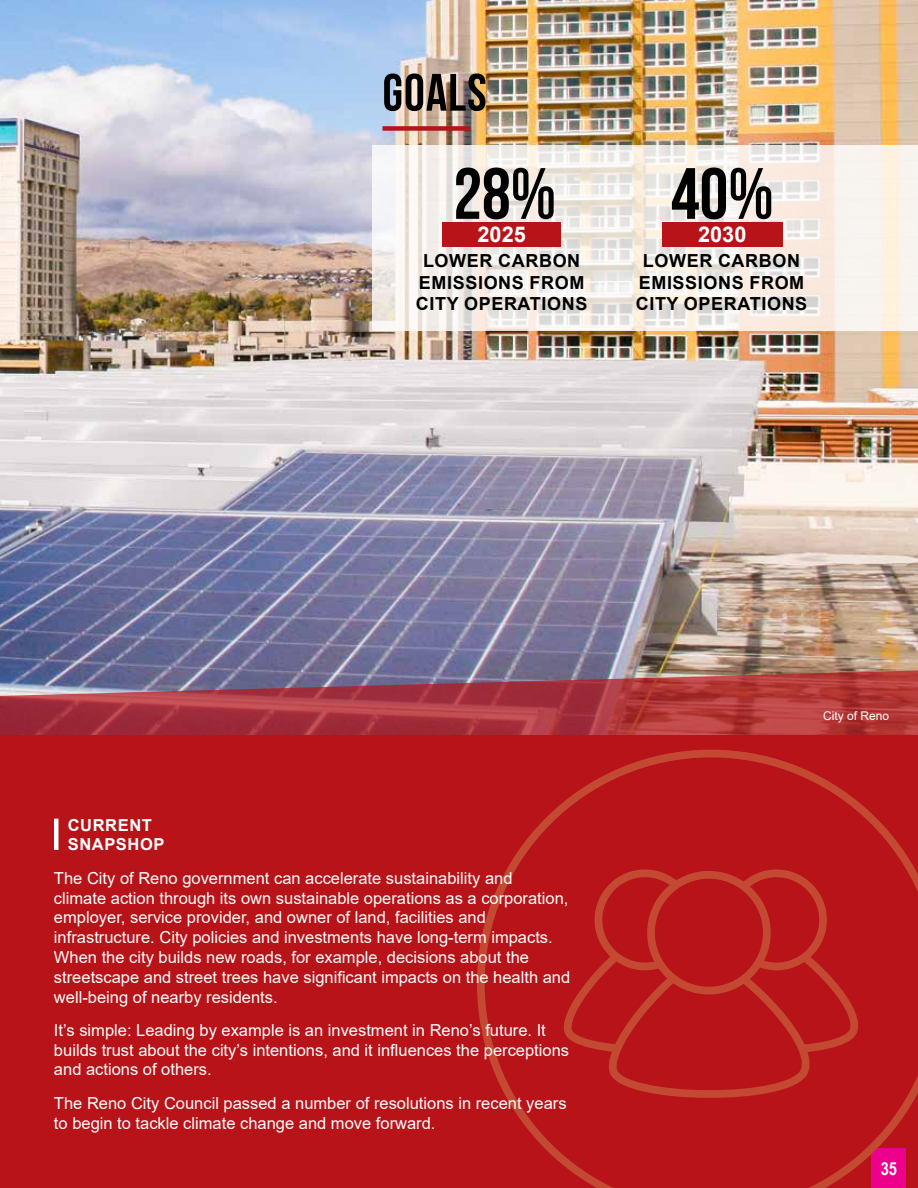
<style>
.page{position:relative;width:918px;height:1188px;background:#fff}
.page>*{position:absolute;margin:0;border:0;box-sizing:border-box;transform-origin:0 0}
.t1{font:72.45px "Bebas Neue";color:#000}
.t2{font:700 52.5px "Bebas Neue";letter-spacing:.02em;color:#000}
.t3{font:700 21.75px "Arial";color:#fff}
.t4{font:700 18px/21.6px "Arial";letter-spacing:.035em;color:#000;text-align:center}
.t5{font:700 18px "Arial Narrow";color:#fff}
.t6{font:16.5px/19.8px "Arial";color:#fff}
.t7{font:700 16.5px/19.8px "Arial";letter-spacing:.035em;color:#fff}
.t8{font:12px "Arial";color:#fff}
</style>
<div class="page">
<div style="left:0;top:735px;width:918px;height:453px;background:#b71318"></div>
<img style="left:0;top:0;width:918px;height:670px">
<svg style="left:0;top:670px;width:918px;height:65px;background:#a24450"></svg>
<svg style="left:477px;top:750px;width:441px;height:438px"></svg>
<div style="left:598px;top:873px;width:94px;height:93px;background:#b71318;border-radius:50%"></div>
<div style="left:595px;top:869px;width:100px;height:101px;border:8px solid #c44932;border-radius:50%"></div>
<div style="left:730px;top:873px;width:93px;height:93px;background:#b71318;border-radius:50%"></div>
<div style="left:726px;top:869px;width:101px;height:101px;border:8px solid #c44932;border-radius:50%"></div>
<svg style="left:563px;top:933px;width:309px;height:177px"></svg>
<div style="left:651px;top:875px;width:116px;height:116px;background:#b71318;border-radius:50%"></div>
<div style="left:647px;top:871px;width:124px;height:124px;border:8px solid #c44932;border-radius:50%"></div>
<hr style="left:54px;top:819px;width:4px;height:31px;background:#fff">
<svg style="left:372px;top:145px;width:546px;height:185px"></svg>
<div style="left:443px;top:222px;width:118px;height:25px;background:#b71318"></div>
<div style="left:662px;top:222px;width:121px;height:25px;background:#b71318"></div>
<div style="left:383px;top:126px;width:87px;height:5px;background:#b71318"></div>
<h2 class="t2" style="left:383px;top:64px;width:106px">GOALS</h2>
<h1 class="t1" style="left:453px;top:154px;width:104px">28%</h1>
<p class="t4" style="left:416px;top:250px;width:173px">LOWER CARBON<br>EMISSIONS FROM<br>CITY OPERATIONS</p>
<p class="t4" style="left:636px;top:250px;width:173px">LOWER CARBON<br>EMISSIONS FROM<br>CITY OPERATIONS</p>
<h1 class="t1" style="left:671px;top:154px;width:104px">40%</h1>
<h3 class="t3" style="left:478px;top:219px;width:50px">2025</h3>
<h3 class="t3" style="left:698px;top:219px;width:50px">2030</h3>
<p class="t7" style="left:68px;top:815px;width:98px">CURRENT<br>SNAPSHOP</p>
<p class="t6" style="left:54px;top:868px;width:518px">The City of Reno government can accelerate sustainability and<br>climate action through its own sustainable operations as a corporation, employer, service provider, and owner of land, facilities and infrastructure. City policies and investments have long-term impacts.<br>When the city builds new roads, for example, decisions about the streetscape and street trees have significant impacts on the health and well-being of nearby residents.</p>
<p class="t6" style="left:54px;top:1020px;width:517px">It’s simple: Leading by example is an investment in Reno’s future. It builds trust about the city’s intentions, and it influences the perceptions and actions of others.</p>
<p class="t6" style="left:54px;top:1093px;width:514px">The Reno City Council passed a number of resolutions in recent years to begin to tackle climate change and move forward.</p>
<p class="t8" style="left:823px;top:707px;width:68px">City of Reno</p>
<p class="t5" style="left:881px;top:1155px;width:18px">35</p>
</div>
